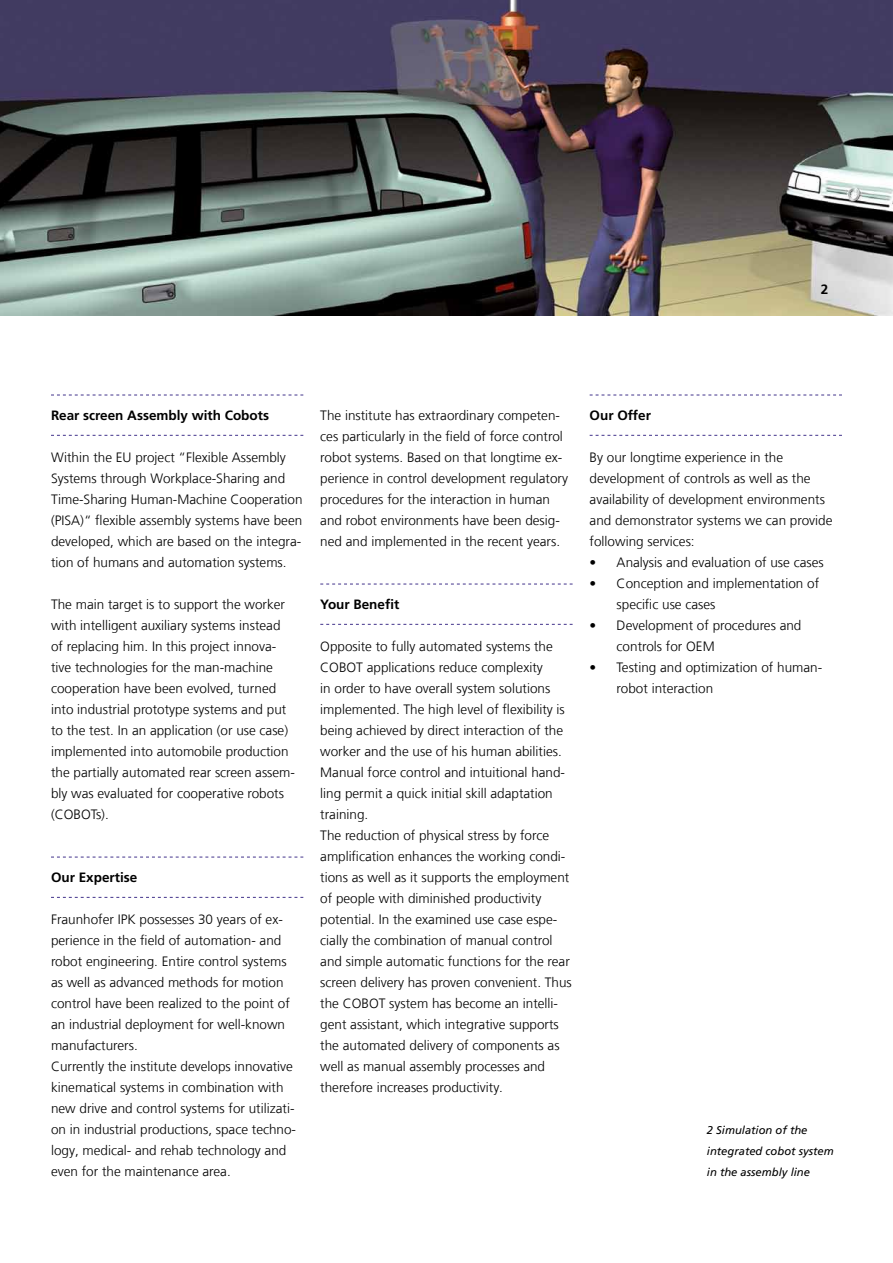
<style>
.page{position:relative;width:893px;height:1263px;background:#fff}
.page>*{position:absolute;margin:0;border:0;box-sizing:border-box;transform-origin:0 0}
.t1{font:300 13.5px/21px "Frutiger LT Com";color:#000}
.t2{font:700 13.5px "Frutiger LT Com";color:#000}
.t3{font:italic 11.25px/21px "Frutiger LT Com";color:#000}
</style>
<div class="page">
<svg style="left:51px;top:395px;width:252px;height:1px"></svg>
<svg style="left:51px;top:435px;width:252px;height:1px"></svg>
<svg style="left:51px;top:857px;width:252px;height:1px"></svg>
<svg style="left:51px;top:897px;width:252px;height:1px"></svg>
<svg style="left:590px;top:395px;width:252px;height:1px"></svg>
<svg style="left:590px;top:435px;width:252px;height:1px"></svg>
<svg style="left:320px;top:584px;width:253px;height:1px"></svg>
<svg style="left:320px;top:624px;width:253px;height:1px"></svg>
<img style="left:0;top:0;width:893px;height:315px">
<p class="t2" style="left:821px;top:281px;width:9px">2</p>
<p class="t2" style="left:51px;top:407px;width:220px">Rear screen Assembly with Cobots</p>
<p class="t1" style="left:51px;top:447px;width:253px">Within the EU project “Flexible Assembly Systems through Workplace-Sharing and Time-Sharing Human-Machine Cooperation (PISA)“ flexible assembly systems have been developed, which are based on the integra&shy;tion of humans and automation systems.</p>
<p class="t1" style="left:51px;top:594px;width:245px">The main target is to support the worker with intelligent auxiliary systems instead of replacing him. In this project innova&shy;tive technologies for the man-machine cooperation have been evolved, turned into industrial prototype systems and put to the test. In an application (or use case) implemented into automobile production the partially automated rear screen assem&shy;bly was evaluated for cooperative robots (COBOTs).</p>
<p class="t2" style="left:51px;top:869px;width:88px">Our Expertise</p>
<p class="t1" style="left:51px;top:909px;width:247px">Fraunhofer IPK possesses 30 years of ex&shy;perience in the field of automation- and robot engineering. Entire control systems as well as advanced methods for motion control have been realized to the point of an industrial deployment for well-known manufacturers.<br>Currently the institute develops innovative kinematical systems in combination with new drive and control systems for utilizati&shy;on in industrial productions, space techno&shy;logy, medical- and rehab technology and even for the maintenance area.</p>
<p class="t1" style="left:320px;top:405px;width:249px">The institute has extraordinary competen&shy;ces particularly in the field of force control robot systems. Based on that longtime ex&shy;perience in control development regulatory procedures for the interaction in human and robot environments have been desig&shy;ned and implemented in the recent years.</p>
<p class="t2" style="left:320px;top:596px;width:81px">Your Benefit</p>
<p class="t1" style="left:320px;top:636px;width:253px">Opposite to fully automated systems the COBOT applications reduce complexity<br>in order to have overall system solutions implemented. The high level of flexibility is being achieved by direct interaction of the worker and the use of his human abilities.<br>Manual force control and intuitional hand&shy;ling permit a quick initial skill adaptation training.<br>The reduction of physical stress by force amplification enhances the working condi&shy;tions as well as it supports the employment of people with diminished productivity potential. In the examined use case espe&shy;cially the combination of manual control and simple automatic functions for the rear screen delivery has proven convenient. Thus the COBOT system has become an intelli&shy;gent assistant, which integrative supports the automated delivery of components as well as manual assembly processes and therefore increases productivity.</p>
<p class="t2" style="left:590px;top:407px;width:63px">Our Offer</p>
<p class="t1" style="left:590px;top:447px;width:244px">By our longtime experience in the development of controls as well as the availability of development environments and demonstrator systems we can provide following services:</p>
<p class="t1" style="left:590px;top:552px;width:236px">• Analysis and evaluation of use cases</p>
<p class="t1" style="left:617px;top:573px;width:204px;text-indent:-27px">• Conception and implementation of specific use cases</p>
<p class="t1" style="left:617px;top:615px;width:186px;text-indent:-27px">• Development of procedures and controls for OEM</p>
<p class="t1" style="left:617px;top:657px;width:207px;text-indent:-27px">• Testing and optimization of human&shy;robot interaction</p>
<p class="t3" style="left:707px;top:1120px;width:128px">2 Simulation of the integrated cobot system in the assembly line</p>
</div>
